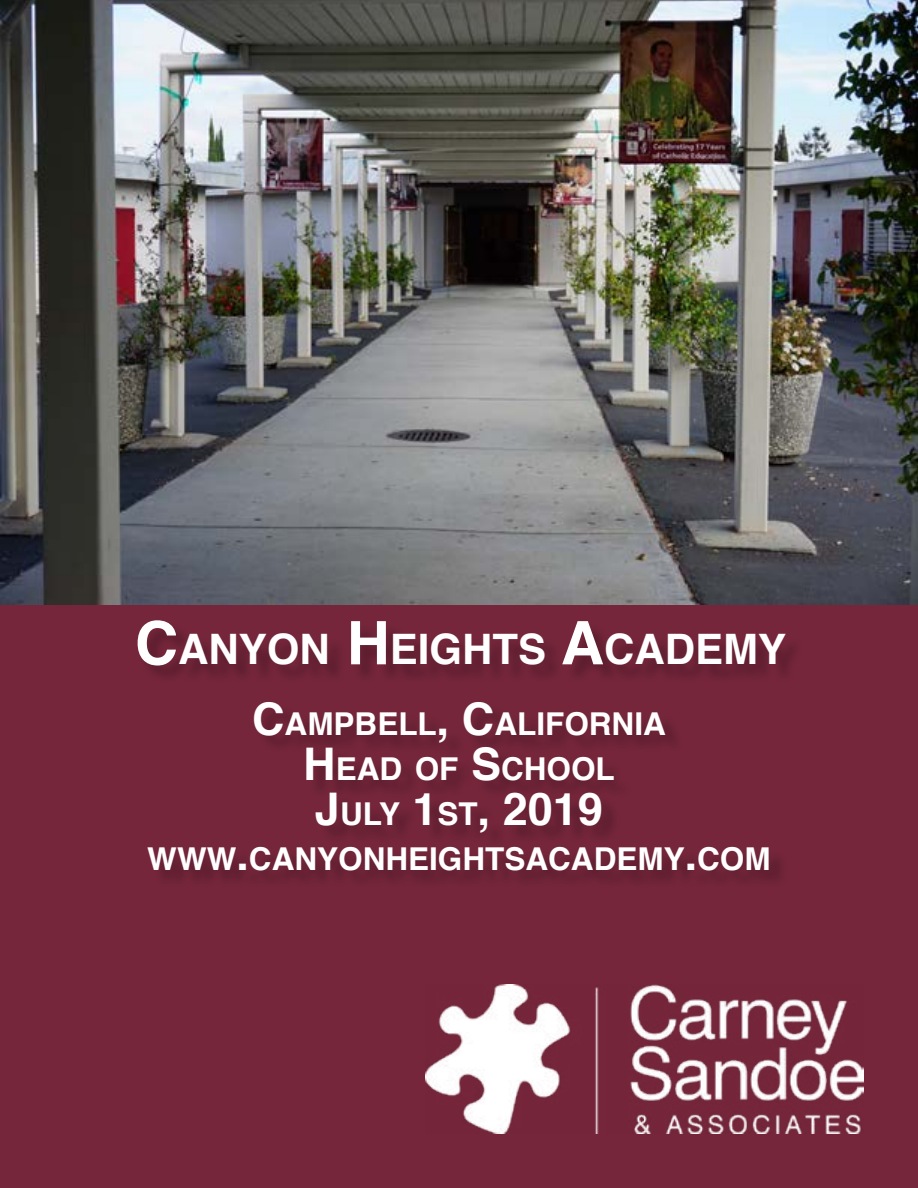
<style>
.page{position:relative;width:918px;height:1188px;background:#fff}
.page>*{position:absolute;margin:0;border:0;box-sizing:border-box;transform-origin:0 0}
.t1{font:700 45px "Helvetica";color:#fff}
.t2{font:700 42px "Helvetica";color:#fff}
.t3{font:700 31.5px/45px "Helvetica";color:#fff;text-align:center}
.s1{font-size:60px}
.s2{font-size:45px}
.s3{font-size:31.5px}
</style>
<div class="page">
<div style="left:0;top:604px;width:918px;height:584px;background:#75263b"></div>
<div style="left:139px;top:623px;width:665px;height:60px;background:#702438"></div>
<div style="left:151px;top:705px;width:636px;height:183px;background:#000;opacity:.22"></div>
<img style="left:426px;top:984px;width:438px;height:150px">
<img style="left:0;top:0;width:918px;height:604px">
<h2 class="t2" style="left:135px;top:616px;width:653px"><span class="s1">C</span>ANYON <span class="s1">H</span>EIGHTS <span class="s1">A</span>CADEMY</h2>
<p class="t3" style="left:252px;top:701px;width:415px"><span class="s2">C</span>AMPBELL<span class="s2">, C</span>ALIFORNIA<br><span class="s2">H</span>EAD OF <span class="s2">S</span>CHOOL</p>
<h1 class="t1" style="left:315px;top:773px;width:290px">J<span class="s3">ULY</span> 1<span class="s3">ST</span>, 2019</h1>
<p class="t3" style="left:147px;top:836px;width:625px">WWW<span class="s2">.</span>CANYONHEIGHTSACADEMY<span class="s2">.</span>COM</p>
</div>
